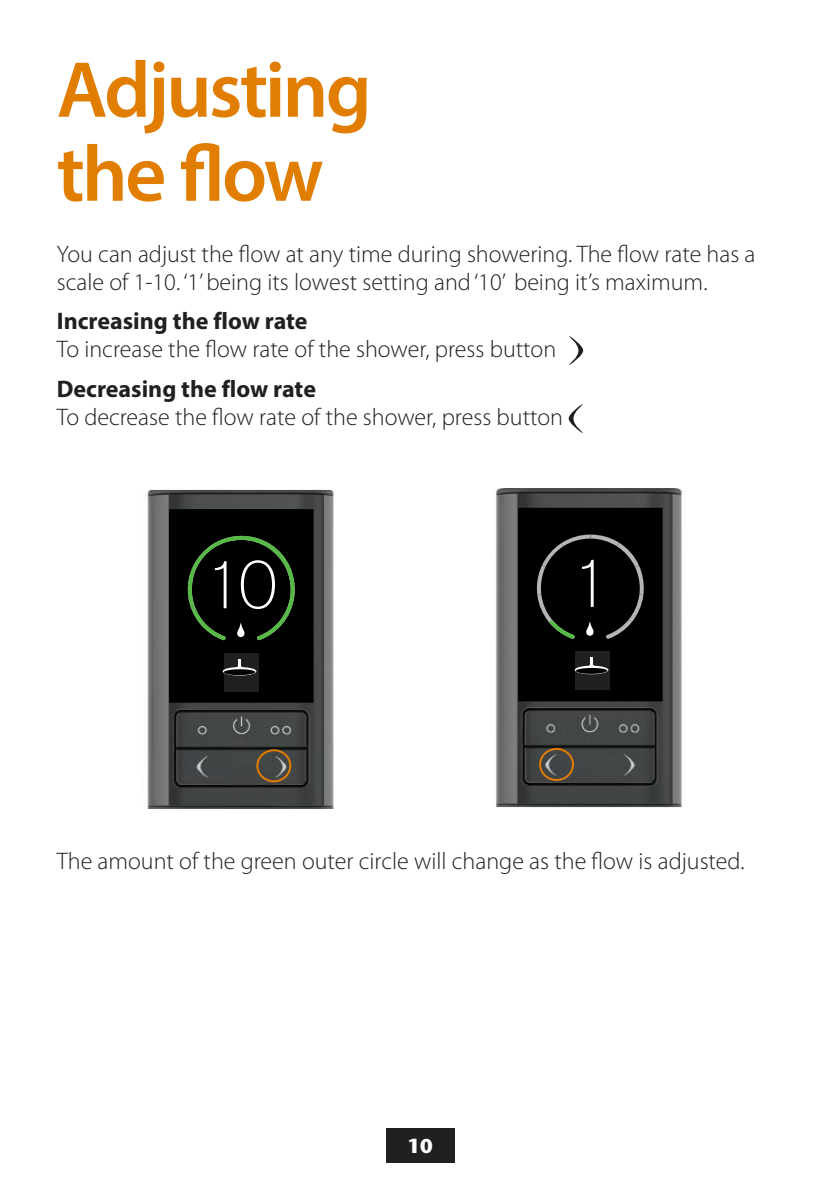
<style>
.page{position:relative;width:840px;height:1191px;background:#fff}
.page>*{position:absolute;margin:0;border:0;box-sizing:border-box;transform-origin:0 0}
.t1{font:600 80px/84px "Myriad Pro";letter-spacing:-.035em;color:#e17d00}
.t2{font:100 67px "District";color:#fff}
.t3{font:300 24px/28px "Myriad Pro";color:#221f1f}
.t4{font:700 24px "Myriad Pro";color:#221f1f}
.t5{font:700 20px "Stone Sans Std";color:#fff}
</style>
<div class="page">
<div style="left:386px;top:1128px;width:68px;height:34px;background:#221f1f"></div>
<img style="left:147px;top:490px;width:187px;height:319px">
<div style="left:169px;top:509px;width:144px;height:193px;background:#000"></div>
<svg style="left:188px;top:536px;width:107px;height:104px"></svg>
<div style="left:224px;top:653px;width:34px;height:38px;background:#221f1f"></div>
<svg style="left:222px;top:667px;width:34px;height:8px"></svg>
<div style="left:224px;top:669px;width:31px;height:6px;background:#000;border-radius:50%"></div>
<svg style="left:237px;top:659px;width:5px;height:9px"></svg>
<img style="left:495px;top:488px;width:189px;height:319px">
<div style="left:518px;top:508px;width:144px;height:193px;background:#000"></div>
<svg style="left:536px;top:534px;width:107px;height:105px"></svg>
<div style="left:575px;top:652px;width:34px;height:38px;background:#221f1f"></div>
<svg style="left:574px;top:665px;width:34px;height:9px"></svg>
<div style="left:575px;top:668px;width:32px;height:6px;background:#000;border-radius:50%"></div>
<svg style="left:588px;top:657px;width:6px;height:9px"></svg>
<div style="left:539px;top:748px;width:34px;height:33px;border:2px solid #e17d00;border-radius:50%"></div>
<div style="left:256px;top:749px;width:35px;height:33px;border:2px solid #e17d00;border-radius:50%"></div>
<svg style="left:568px;top:404px;width:15px;height:29px"></svg>
<svg style="left:569px;top:336px;width:14px;height:29px"></svg>
<h1 class="t1" style="left:57px;top:55px;width:316px">Adjusting the flow</h1>
<p class="t3" style="left:57px;top:242px;width:700px">You can adjust the flow at any time during showering. The flow rate has a scale of 1-10. ‘1’ being its lowest setting and ‘10’ being it’s maximum.</p>
<p class="t4" style="left:57px;top:312px;width:252px">Increasing the flow rate</p>
<p class="t3" style="left:57px;top:337px;width:500px">To increase the flow rate of the shower, press button</p>
<p class="t4" style="left:57px;top:379px;width:260px">Decreasing the flow rate</p>
<p class="t3" style="left:57px;top:404px;width:507px">To decrease the flow rate of the shower, press button</p>
<h2 class="t2" style="left:210px;top:546px;width:70px">10</h2>
<h2 class="t2" style="left:577px;top:544px;width:24px">1</h2>
<p class="t3" style="left:57px;top:848px;width:689px">The amount of the green outer circle will change as the flow is adjusted.</p>
<p class="t5" style="left:407px;top:1134px;width:27px">10</p>
</div>
